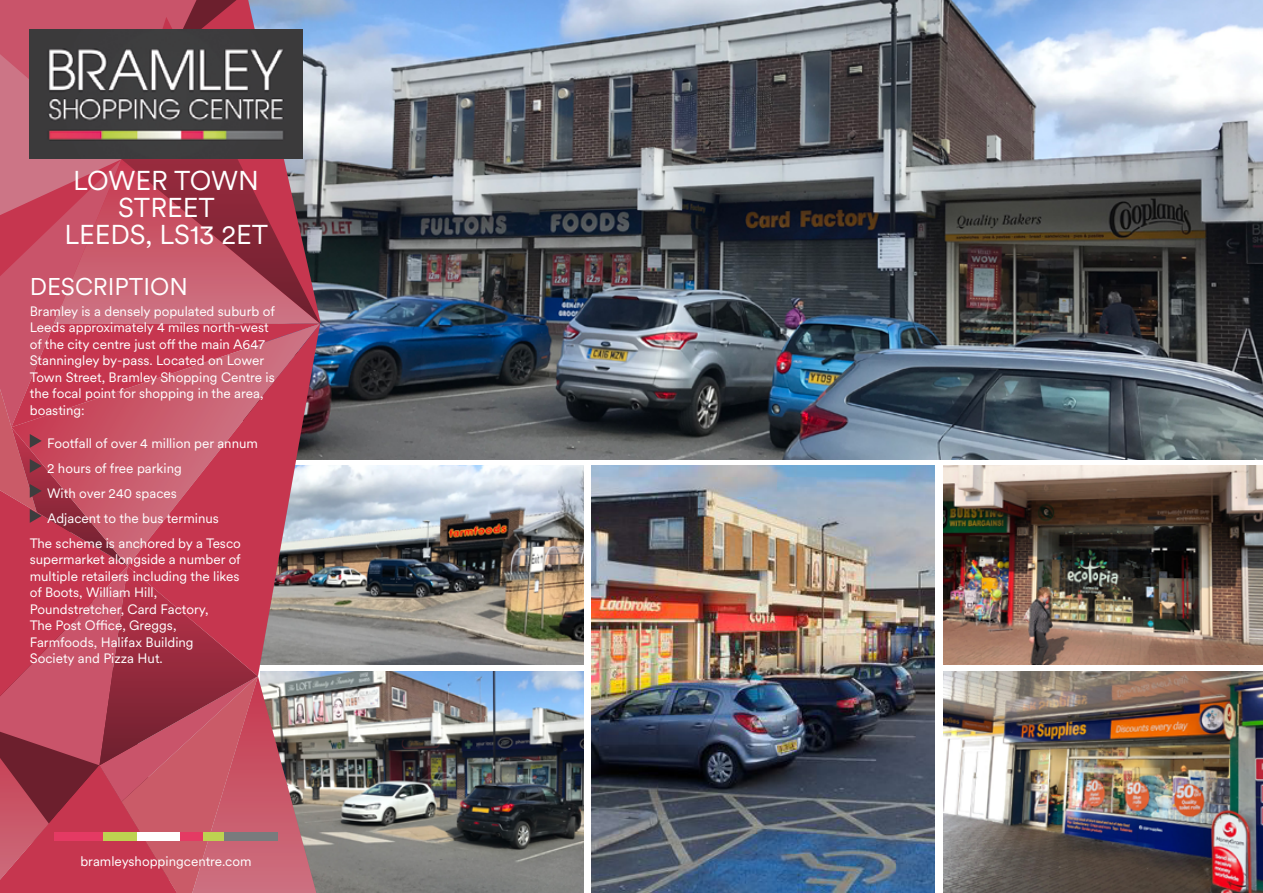
<style>
.page{position:relative;width:1263px;height:893px;background:#fff}
.page>*{position:absolute;margin:0;border:0;box-sizing:border-box;transform-origin:0 0}
.t1{font:27px/27px "Circular XX";color:#fff;text-align:center}
.t2{font:24px "Circular XX";color:#fff}
.t3{font:13.5px/16.5px "Circular XX";color:#fff}
</style>
<div class="page">
<img style="left:321px;top:671px;width:263px;height:222px">
<img style="left:943px;top:671px;width:320px;height:222px">
<img style="left:321px;top:466px;width:263px;height:199px">
<img style="left:943px;top:466px;width:320px;height:199px">
<img style="left:591px;top:466px;width:343px;height:427px">
<img style="left:321px;top:0;width:942px;height:459px">
<svg style="left:0;top:0;width:320px;height:893px;background:#ba4f62"></svg>
<img style="left:30px;top:30px;width:272px;height:129px">
<div style="left:54px;top:832px;width:49px;height:8px;background:#e43a63"></div>
<div style="left:103px;top:832px;width:34px;height:8px;background:#bdd251"></div>
<div style="left:137px;top:832px;width:43px;height:8px;background:#fff"></div>
<div style="left:180px;top:832px;width:23px;height:8px;background:#e43a63"></div>
<div style="left:203px;top:832px;width:21px;height:8px;background:#bdd251"></div>
<div style="left:224px;top:832px;width:54px;height:8px;background:#797b7d"></div>
<h1 class="t1" style="left:65px;top:166px;width:205px">LOWER TOWN<br>STREET<br>LEEDS, LS13 2ET</h1>
<h2 class="t2" style="left:30px;top:271px;width:160px">DESCRIPTION</h2>
<p class="t3" style="left:30px;top:302px;width:247px">Bramley is a densely populated suburb of Leeds approximately 4 miles north-west of the city centre just off the main A647<br>Stanningley by-pass. Located on Lower Town Street, Bramley Shopping Centre is the focal point for shopping in the area, boasting:</p>
<p class="t3" style="left:47px;top:434px;width:212px">Footfall of over 4 million per annum</p>
<p class="t3" style="left:47px;top:459px;width:136px">2 hours of free parking</p>
<p class="t3" style="left:47px;top:484px;width:131px">With over 240 spaces</p>
<p class="t3" style="left:47px;top:509px;width:173px">Adjacent to the bus terminus</p>
<p class="t3" style="left:30px;top:534px;width:213px">The scheme is anchored by a Tesco</p>
<p class="t3" style="left:30px;top:551px;width:213px">supermarket alongside a number of multiple retailers including the likes of Boots, William Hill,<br>Poundstretcher, Card Factory,<br>The Post Office, Greggs,<br>Farmfoods, Halifax Building<br>Society and Pizza Hut.</p>
<p class="t3" style="left:80px;top:852px;width:173px">bramleyshoppingcentre.com</p>
</div>
